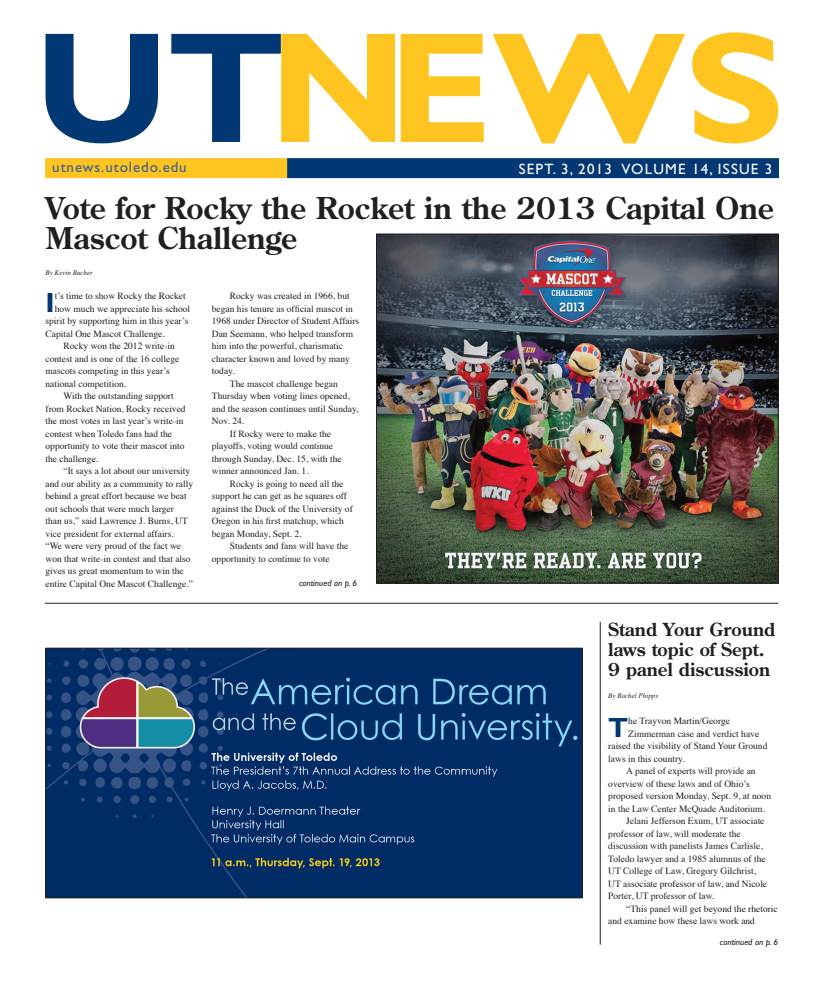
<style>
.page{position:relative;width:824px;height:990px;background:#fff}
.page>*{position:absolute;margin:0;border:0;box-sizing:border-box;transform-origin:0 0}
.t1{font:700 30px/30px "Century Old Style";color:#231f20}
.t2{font:700 27.8px "Gill Sans Std";color:#013874}
.t3{font:700 18px/20px "Century Old Style";color:#231f20}
.t4{font:15px "Gill Sans Std";letter-spacing:.08em;color:#fff}
.t5{font:15px "Gill Sans Std";letter-spacing:.06em;color:#415f94}
.t6{font:9.5px "Times";color:#231f20}
.t7{font:italic 9px "Gill Sans Std";color:#231f20}
.t8{font:italic 7px "Times";color:#231f20}
</style>
<div class="page">
<svg style="left:492px;top:34px;width:193px;height:109px"></svg>
<div style="left:45px;top:158px;width:242px;height:20px;background:#fec41f"></div>
<div style="left:287px;top:158px;width:492px;height:20px;background:#013874"></div>
<svg style="left:46px;top:34px;width:112px;height:109px"></svg>
<svg style="left:171px;top:34px;width:312px;height:108px"></svg>
<svg style="left:692px;top:32px;width:86px;height:111px"></svg>
<hr style="left:45px;top:603px;width:733px;height:1px;background:#231f20">
<hr style="left:600px;top:622px;width:1px;height:323px;background:#231f20">
<img style="left:378px;top:236px;width:398px;height:345px">
<div style="left:376px;top:234px;width:402px;height:349px;border:1px solid #231f20"></div>
<img style="left:48px;top:650px;width:532px;height:246px">
<div style="left:46px;top:648px;width:536px;height:250px;border:1px solid #231f20"></div>
<h3 class="t5" style="left:52px;top:159px;width:136px">utnews.utoledo.edu</h3>
<h3 class="t4" style="left:519px;top:160px;width:255px">SEPT. 3, 2013 VOLUME 14, ISSUE 3</h3>
<h1 class="t1" style="left:46px;top:193px;width:730px">Vote for Rocky the Rocket in the 2013 Capital One<br>Mascot Challenge</h1>
<p class="t8" style="left:46px;top:267px;width:49px">By Kevin Bucher</p>
<h2 class="t2" style="left:46px;top:286px;width:11px">I</h2>
<p class="t6" style="left:55px;top:287px;width:132px">t’s time to show Rocky the Rocket</p>
<p class="t6" style="left:55px;top:300px;width:137px">how much we appreciate his school</p>
<p class="t6" style="left:46px;top:312px;width:144px">spirit by supporting him in this year’s</p>
<p class="t6" style="left:46px;top:325px;width:121px">Capital One Mascot Challenge.</p>
<p class="t6" style="left:64px;top:337px;width:113px">Rocky won the 2012 write-in</p>
<p class="t6" style="left:46px;top:350px;width:135px">contest and is one of the 16 college</p>
<p class="t6" style="left:46px;top:362px;width:126px">mascots competing in this year’s</p>
<p class="t6" style="left:46px;top:375px;width:82px">national competition.</p>
<p class="t6" style="left:64px;top:387px;width:112px">With the outstanding support</p>
<p class="t6" style="left:46px;top:400px;width:142px">from Rocket Nation, Rocky received</p>
<p class="t6" style="left:46px;top:412px;width:140px">the most votes in last year’s write-in</p>
<p class="t6" style="left:46px;top:425px;width:128px">contest when Toledo fans had the</p>
<p class="t6" style="left:46px;top:437px;width:141px">opportunity to vote their mascot into</p>
<p class="t6" style="left:46px;top:450px;width:54px">the challenge.</p>
<p class="t6" style="left:64px;top:462px;width:128px">“It says a lot about our university</p>
<p class="t6" style="left:46px;top:475px;width:149px">and our ability as a community to rally</p>
<p class="t6" style="left:46px;top:487px;width:143px">behind a great effort because we beat</p>
<p class="t6" style="left:46px;top:500px;width:130px">out schools that were much larger</p>
<p class="t6" style="left:46px;top:512px;width:144px">than us,” said Lawrence J. Burns, UT</p>
<p class="t6" style="left:46px;top:525px;width:130px">vice president for external affairs.</p>
<p class="t6" style="left:46px;top:537px;width:137px">“We were very proud of the fact we</p>
<p class="t6" style="left:46px;top:550px;width:147px">won that write-in contest and that also</p>
<p class="t6" style="left:46px;top:562px;width:140px">gives us great momentum to win the</p>
<p class="t6" style="left:46px;top:575px;width:149px">entire Capital One Mascot Challenge.”</p>
<p class="t6" style="left:230px;top:287px;width:121px">Rocky was created in 1966, but</p>
<p class="t6" style="left:212px;top:300px;width:142px">began his tenure as official mascot in</p>
<p class="t6" style="left:212px;top:312px;width:149px">1968 under Director of Student Affairs</p>
<p class="t6" style="left:212px;top:325px;width:143px">Dan Seemann, who helped transform</p>
<p class="t6" style="left:212px;top:337px;width:133px">him into the powerful, charismatic</p>
<p class="t6" style="left:212px;top:350px;width:139px">character known and loved by many</p>
<p class="t6" style="left:212px;top:362px;width:24px">today.</p>
<p class="t6" style="left:230px;top:375px;width:109px">The mascot challenge began</p>
<p class="t6" style="left:212px;top:387px;width:139px">Thursday when voting lines opened,</p>
<p class="t6" style="left:212px;top:400px;width:148px">and the season continues until Sunday,</p>
<p class="t6" style="left:212px;top:412px;width:34px">Nov. 24.</p>
<p class="t6" style="left:230px;top:425px;width:103px">If Rocky were to make the</p>
<p class="t6" style="left:212px;top:437px;width:123px">playoffs, voting would continue</p>
<p class="t6" style="left:212px;top:450px;width:131px">through Sunday, Dec. 15, with the</p>
<p class="t6" style="left:212px;top:462px;width:98px">winner announced Jan. 1.</p>
<p class="t6" style="left:230px;top:475px;width:115px">Rocky is going to need all the</p>
<p class="t6" style="left:212px;top:487px;width:137px">support he can get as he squares off</p>
<p class="t6" style="left:212px;top:500px;width:142px">against the Duck of the University of</p>
<p class="t6" style="left:212px;top:512px;width:133px">Oregon in his first matchup, which</p>
<p class="t6" style="left:212px;top:525px;width:91px">began Monday, Sept. 2.</p>
<p class="t6" style="left:230px;top:537px;width:120px">Students and fans will have the</p>
<p class="t6" style="left:212px;top:550px;width:119px">opportunity to continue to vote</p>
<p class="t7" style="left:299px;top:578px;width:60px">continued on p. 6</p>
<h3 class="t3" style="left:608px;top:619px;width:169px">Stand Your Ground laws topic of Sept.<br>9 panel discussion</h3>
<p class="t8" style="left:608px;top:690px;width:51px">By Rachel Phipps</p>
<h2 class="t2" style="left:608px;top:711px;width:22px">T</h2>
<p class="t6" style="left:628px;top:712px;width:103px">he Trayvon Martin/George</p>
<p class="t6" style="left:628px;top:725px;width:132px">Zimmerman case and verdict have</p>
<p class="t6" style="left:608px;top:737px;width:161px">raised the visibility of Stand Your Ground</p>
<p class="t6" style="left:608px;top:750px;width:78px">laws in this country.</p>
<p class="t6" style="left:626px;top:762px;width:131px">A panel of experts will provide an</p>
<p class="t6" style="left:608px;top:775px;width:143px">overview of these laws and of Ohio’s</p>
<p class="t6" style="left:608px;top:787px;width:164px">proposed version Monday, Sept. 9, at noon</p>
<p class="t6" style="left:608px;top:800px;width:158px">in the Law Center McQuade Auditorium.</p>
<p class="t6" style="left:626px;top:812px;width:140px">Jelani Jefferson Exum, UT associate</p>
<p class="t6" style="left:608px;top:825px;width:134px">professor of law, will moderate the</p>
<p class="t6" style="left:608px;top:837px;width:156px">discussion with panelists James Carlisle,</p>
<p class="t6" style="left:608px;top:850px;width:159px">Toledo lawyer and a 1985 alumnus of the</p>
<p class="t6" style="left:608px;top:862px;width:149px">UT College of Law, Gregory Gilchrist,</p>
<p class="t6" style="left:608px;top:875px;width:160px">UT associate professor of law, and Nicole</p>
<p class="t6" style="left:608px;top:887px;width:107px">Porter, UT professor of law.</p>
<p class="t6" style="left:626px;top:900px;width:153px">“This panel will get beyond the rhetoric</p>
<p class="t6" style="left:608px;top:912px;width:148px">and examine how these laws work and</p>
<p class="t7" style="left:720px;top:936px;width:60px">continued on p. 6</p>
</div>
